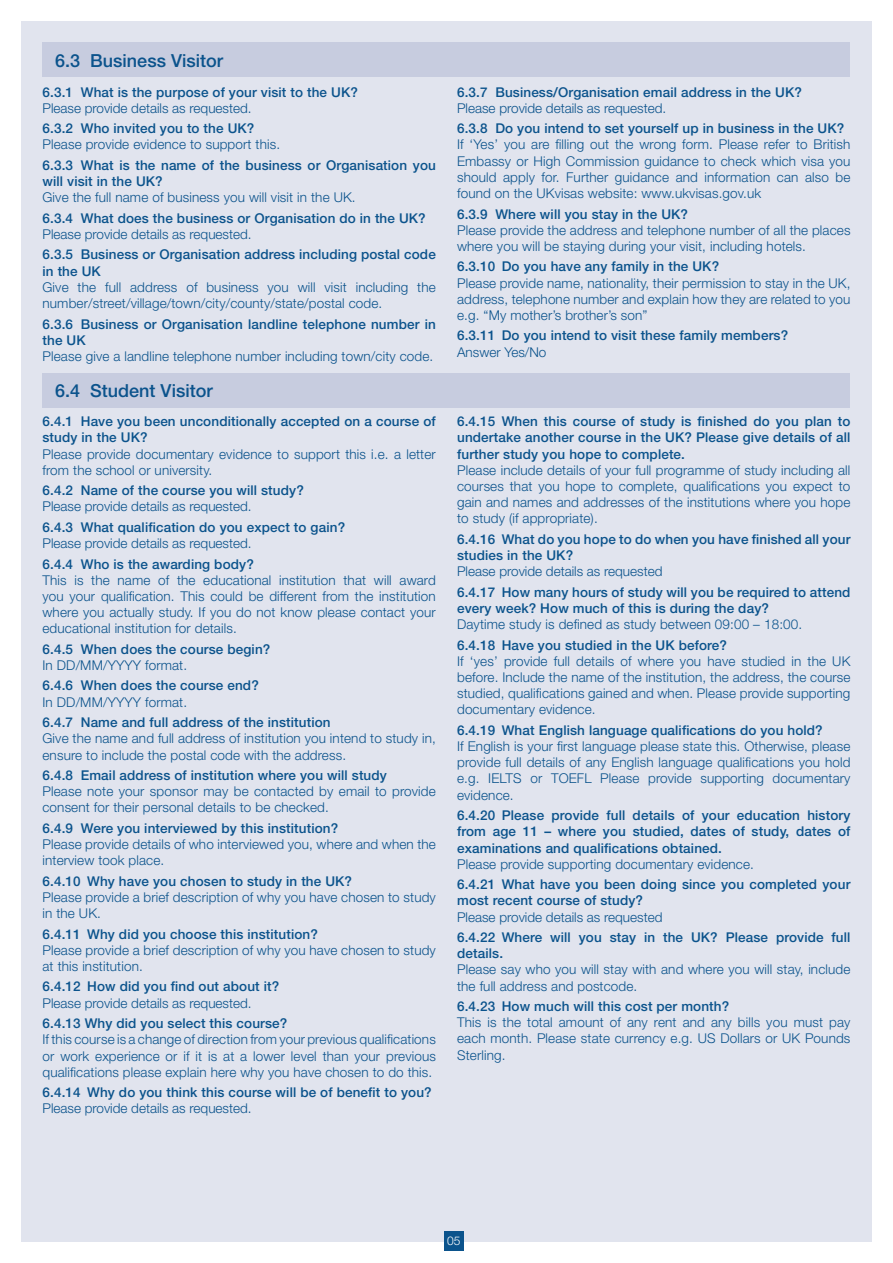
<style>
.page{position:relative;width:893px;height:1263px;background:#fff}
.page>*{position:absolute;margin:0;border:0;box-sizing:border-box;transform-origin:0 0}
.t1{font:500 18px "Helvetica Neue";color:#0b538c}
.Point-Body-Copy{font:300 13.5px/16.2px "Helvetica Neue";letter-spacing:.01em;color:#0b538c}
._3Dec-Point-POINT{font:500 13.5px/16.2px "Helvetica Neue";letter-spacing:.01em;color:#0b538c}
.t2{font:300 12px "Helvetica Neue";color:#fff}
</style>
<div class="page">
<div style="left:21px;top:21px;width:851px;height:1220px;background:#e1e4ee"></div>
<div style="left:43px;top:43px;width:807px;height:34px;background:#c7ccdf"></div>
<div style="left:43px;top:373px;width:807px;height:34px;background:#c7ccdf"></div>
<div style="left:444px;top:1231px;width:19px;height:20px;background:#0b538c"></div>
<p class="t1" style="left:55px;top:50px;width:169px">6.3 Business Visitor</p>
<p class="_3Dec-Point-POINT" style="left:43px;top:84px;width:317px">6.3.1 What is the purpose of your visit to the UK?</p>
<p class="Point-Body-Copy" style="left:43px;top:100px;width:211px">Please provide details as requested.</p>
<p class="_3Dec-Point-POINT" style="left:43px;top:120px;width:213px">6.3.2 Who invited you to the UK?</p>
<p class="Point-Body-Copy" style="left:43px;top:136px;width:239px">Please provide evidence to support this.</p>
<p class="_3Dec-Point-POINT" style="left:43px;top:157px;width:395px">6.3.3 What is the name of the business or Organisation you will visit in the UK?</p>
<p class="Point-Body-Copy" style="left:43px;top:189px;width:315px">Give the full name of business you will visit in the UK.</p>
<p class="_3Dec-Point-POINT" style="left:43px;top:210px;width:385px">6.3.4 What does the business or Organisation do in the UK?</p>
<p class="Point-Body-Copy" style="left:43px;top:226px;width:211px">Please provide details as requested.</p>
<p class="_3Dec-Point-POINT" style="left:43px;top:246px;width:395px">6.3.5 Business or Organisation address including postal code in the UK</p>
<p class="Point-Body-Copy" style="left:43px;top:279px;width:395px">Give the full address of business you will visit including the number/street/village/town/city/county/state/postal code.</p>
<p class="_3Dec-Point-POINT" style="left:43px;top:315px;width:395px">6.3.6 Business or Organisation landline telephone number in the UK</p>
<p class="Point-Body-Copy" style="left:43px;top:348px;width:392px">Please give a landline telephone number including town/city code.</p>
<p class="t1" style="left:55px;top:380px;width:159px">6.4 Student Visitor</p>
<p class="_3Dec-Point-POINT" style="left:43px;top:413px;width:395px">6.4.1 Have you been unconditionally accepted on a course of study in the UK?</p>
<p class="Point-Body-Copy" style="left:43px;top:445px;width:395px">Please provide documentary evidence to support this i.e. a letter from the school or university.</p>
<p class="_3Dec-Point-POINT" style="left:43px;top:482px;width:263px">6.4.2 Name of the course you will study?</p>
<p class="Point-Body-Copy" style="left:43px;top:498px;width:211px">Please provide details as requested.</p>
<p class="_3Dec-Point-POINT" style="left:43px;top:519px;width:304px">6.4.3 What qualification do you expect to gain?</p>
<p class="Point-Body-Copy" style="left:43px;top:535px;width:211px">Please provide details as requested.</p>
<p class="_3Dec-Point-POINT" style="left:43px;top:555px;width:213px">6.4.4 Who is the awarding body?</p>
<p class="Point-Body-Copy" style="left:43px;top:571px;width:395px;text-align:justify">This is the name of the educational institution that will award you your qualification. This could be different from the institution where you actually study. If you do not know please contact your educational institution for details.</p>
<p class="_3Dec-Point-POINT" style="left:43px;top:641px;width:229px">6.4.5 When does the course begin?</p>
<p class="Point-Body-Copy" style="left:43px;top:657px;width:146px">In DD/MM/YYYY format.</p>
<p class="_3Dec-Point-POINT" style="left:43px;top:677px;width:218px">6.4.6 When does the course end?</p>
<p class="Point-Body-Copy" style="left:43px;top:693px;width:146px">In DD/MM/YYYY format.</p>
<p class="_3Dec-Point-POINT" style="left:43px;top:714px;width:290px">6.4.7 Name and full address of the institution</p>
<p class="Point-Body-Copy" style="left:43px;top:730px;width:395px">Give the name and full address of institution you intend to study in, ensure to include the postal code with the address.</p>
<p class="_3Dec-Point-POINT" style="left:43px;top:767px;width:346px">6.4.8 Email address of institution where you will study</p>
<p class="Point-Body-Copy" style="left:43px;top:783px;width:395px">Please note your sponsor may be contacted by email to provide consent for their personal details to be checked.</p>
<p class="_3Dec-Point-POINT" style="left:43px;top:820px;width:297px">6.4.9 Were you interviewed by this institution?</p>
<p class="Point-Body-Copy" style="left:43px;top:836px;width:395px">Please provide details of who interviewed you, where and when the interview took place.</p>
<p class="_3Dec-Point-POINT" style="left:43px;top:873px;width:311px">6.4.10 Why have you chosen to study in the UK?</p>
<p class="Point-Body-Copy" style="left:43px;top:889px;width:395px">Please provide a brief description of why you have chosen to study in the UK.</p>
<p class="_3Dec-Point-POINT" style="left:43px;top:925px;width:277px">6.4.11 Why did you choose this institution?</p>
<p class="Point-Body-Copy" style="left:43px;top:941px;width:395px">Please provide a brief description of why you have chosen to study at this institution.</p>
<p class="_3Dec-Point-POINT" style="left:43px;top:978px;width:238px">6.4.12 How did you find out about it?</p>
<p class="Point-Body-Copy" style="left:43px;top:994px;width:211px">Please provide details as requested.</p>
<p class="_3Dec-Point-POINT" style="left:43px;top:1015px;width:246px">6.4.13 Why did you select this course?</p>
<p class="Point-Body-Copy" style="left:43px;top:1031px;width:395px;text-align:justify">If this course is a change of direction from your previous qualifications or work experience or if it is at a lower level than your previous qualifications please explain here why you have chosen to do this.</p>
<p class="_3Dec-Point-POINT" style="left:43px;top:1084px;width:391px">6.4.14 Why do you think this course will be of benefit to you?</p>
<p class="Point-Body-Copy" style="left:43px;top:1100px;width:211px">Please provide details as requested.</p>
<p class="_3Dec-Point-POINT" style="left:457px;top:84px;width:346px">6.3.7 Business/Organisation email address in the UK?</p>
<p class="Point-Body-Copy" style="left:457px;top:100px;width:211px">Please provide details as requested.</p>
<p class="_3Dec-Point-POINT" style="left:457px;top:120px;width:389px">6.3.8 Do you intend to set yourself up in business in the UK?</p>
<p class="Point-Body-Copy" style="left:457px;top:136px;width:395px;text-align:justify">If ‘Yes’ you are filling out the wrong form. Please refer to British Embassy or High Commission guidance to check which visa you should apply for. Further guidance and information can also be found on the UKvisas website: www.ukvisas.gov.uk</p>
<p class="_3Dec-Point-POINT" style="left:457px;top:205px;width:233px">6.3.9 Where will you stay in the UK?</p>
<p class="Point-Body-Copy" style="left:457px;top:222px;width:395px">Please provide the address and telephone number of all the places where you will be staying during your visit, including hotels.</p>
<p class="_3Dec-Point-POINT" style="left:457px;top:258px;width:264px">6.3.10 Do you have any family in the UK?</p>
<p class="Point-Body-Copy" style="left:457px;top:274px;width:395px;text-align:justify">Please provide name, nationality, their permission to stay in the UK, address, telephone number and explain how they are related to you e.g. “My mother’s brother’s son”</p>
<p class="_3Dec-Point-POINT" style="left:457px;top:327px;width:333px">6.3.11 Do you intend to visit these family members?</p>
<p class="Point-Body-Copy" style="left:457px;top:343px;width:91px">Answer Yes/No</p>
<p class="_3Dec-Point-POINT" style="left:457px;top:413px;width:395px;text-align:justify">6.4.15 When this course of study is finished do you plan to undertake another course in the UK? Please give details of all further study you hope to complete.</p>
<p class="Point-Body-Copy" style="left:457px;top:462px;width:395px;text-align:justify">Please include details of your full programme of study including all courses that you hope to complete, qualifications you expect to gain and names and addresses of the institutions where you hope to study (if appropriate).</p>
<p class="_3Dec-Point-POINT" style="left:457px;top:531px;width:395px">6.4.16 What do you hope to do when you have finished all your studies in the UK?</p>
<p class="Point-Body-Copy" style="left:457px;top:563px;width:207px">Please provide details as requested</p>
<p class="_3Dec-Point-POINT" style="left:457px;top:584px;width:395px">6.4.17 How many hours of study will you be required to attend every week? How much of this is during the day?</p>
<p class="Point-Body-Copy" style="left:457px;top:616px;width:347px">Daytime study is defined as study between 09:00 – 18:00.</p>
<p class="_3Dec-Point-POINT" style="left:457px;top:636px;width:271px">6.4.18 Have you studied in the UK before?</p>
<p class="Point-Body-Copy" style="left:457px;top:652px;width:395px;text-align:justify">If ‘yes’ provide full details of where you have studied in the UK before. Include the name of the institution, the address, the course studied, qualifications gained and when. Please provide supporting documentary evidence.</p>
<p class="_3Dec-Point-POINT" style="left:457px;top:722px;width:367px">6.4.19 What English language qualifications do you hold?</p>
<p class="Point-Body-Copy" style="left:457px;top:738px;width:395px;text-align:justify">If English is your first language please state this. Otherwise, please provide full details of any English language qualifications you hold e.g. IELTS or TOEFL Please provide supporting documentary evidence.</p>
<p class="_3Dec-Point-POINT" style="left:457px;top:807px;width:395px;text-align:justify">6.4.20 Please provide full details of your education history from age 11 – where you studied, dates of study, dates of examinations and qualifications obtained.</p>
<p class="Point-Body-Copy" style="left:457px;top:855px;width:298px">Please provide supporting documentary evidence.</p>
<p class="_3Dec-Point-POINT" style="left:457px;top:876px;width:395px">6.4.21 What have you been doing since you completed your most recent course of study?</p>
<p class="Point-Body-Copy" style="left:457px;top:908px;width:207px">Please provide details as requested</p>
<p class="_3Dec-Point-POINT" style="left:457px;top:929px;width:395px">6.4.22 Where will you stay in the UK? Please provide full details.</p>
<p class="Point-Body-Copy" style="left:457px;top:961px;width:395px">Please say who you will stay with and where you will stay, include the full address and postcode.</p>
<p class="_3Dec-Point-POINT" style="left:457px;top:998px;width:274px">6.4.23 How much will this cost per month?</p>
<p class="Point-Body-Copy" style="left:457px;top:1014px;width:395px;text-align:justify">This is the total amount of any rent and any bills you must pay each month. Please state currency e.g. US Dollars or UK Pounds Sterling.</p>
<p class="t2" style="left:447px;top:1233px;width:15px">05</p>
</div>
